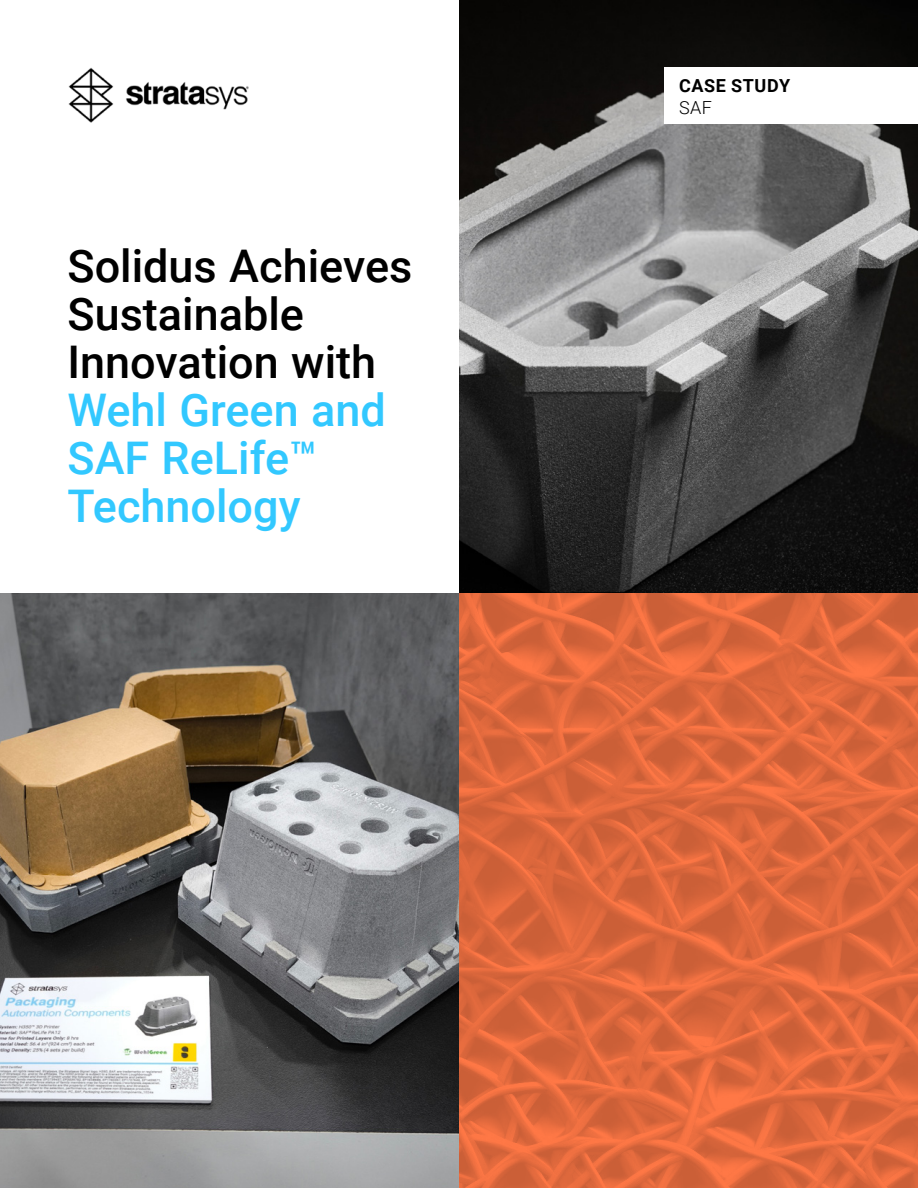
<style>
.page{position:relative;width:918px;height:1188px;background:#fff}
.page>*{position:absolute;margin:0;border:0;box-sizing:border-box;transform-origin:0 0}
.t1{font:500 45px/48px "Roboto";color:#000}
.t2{font:500 45px/48px "Roboto";color:#32c8ff}
.t3{font:700 18px "Roboto";letter-spacing:.035em;color:#000}
.t4{font:300 18px "Roboto";color:#000}
</style>
<div class="page">
<img style="left:0;top:593px;width:457px;height:595px">
<svg style="left:457px;top:593px;width:461px;height:595px;background:#dd683c"></svg>
<img style="left:68px;top:67px;width:181px;height:56px">
<img style="left:459px;top:0;width:459px;height:593px">
<div style="left:665px;top:68px;width:253px;height:56px;background:#fff"></div>
<p class="t1" style="left:68px;top:240px;width:346px">Solidus Achieves<br>Sustainable<br>Innovation with</p>
<p class="t2" style="left:68px;top:385px;width:320px">Wehl Green and<br>SAF ReLife™<br>Technology</p>
<p class="t3" style="left:679px;top:73px;width:113px">CASE STUDY</p>
<p class="t4" style="left:679px;top:95px;width:34px">SAF</p>
</div>
